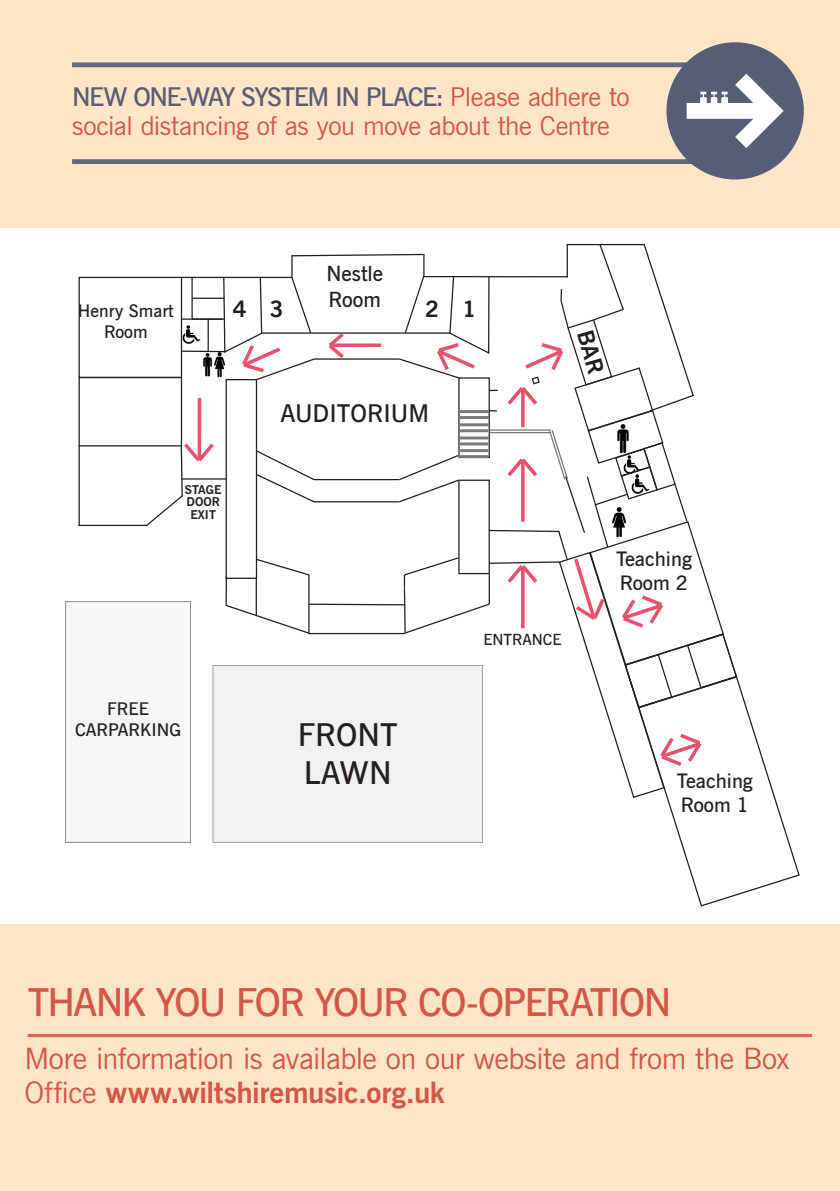
<style>
.page{position:relative;width:840px;height:1191px;background:#fff}
.page>*{position:absolute;margin:0;border:0;box-sizing:border-box;transform-origin:0 0}
.t1{font:600 38.8px "News Gothic BT";letter-spacing:-.045em;color:#d35745}
.t2{font:600 31.6px/38px "News Gothic BT";color:#231f20}
.t3{font:29.6px/33.6px "News Gothic BT";letter-spacing:-.015em;color:#d35745}
.t4{font:26px/29.4px "News Gothic BT";letter-spacing:-.015em;color:#d35745}
.t5{font:600 24.6px "News Gothic BT";color:#231f20}
.t6{font:700 22.8px "News Gothic BT";color:#231f20}
.t7{font:600 21.2px/25.4px "News Gothic BT";color:#231f20}
.t8{font:600 20.2px/24.2px "News Gothic BT";color:#231f20}
.t9{font:600 17.6px/21.2px "News Gothic BT";color:#231f20;text-align:center}
.t10{font:600 15.4px "News Gothic BT";color:#231f20}
.t11{font:700 12.4px/12.4px "News Gothic BT";color:#231f20;text-align:center}
.s1{font-weight:600;color:#575d74}
.s2{font-weight:700}
</style>
<div class="page">
<div style="left:0;top:0;width:839px;height:1191px;background:#fee5c8"></div>
<div style="left:72px;top:62px;width:695px;height:5px;background:#65687d"></div>
<div style="left:72px;top:159px;width:695px;height:5px;background:#65687d"></div>
<svg style="left:659px;top:36px;width:150px;height:150px"></svg>
<hr style="left:28px;top:1034px;width:783px;height:3px;background:#d76851">
<div style="left:0;top:228px;width:839px;height:696px;background:#fff"></div>
<div style="left:66px;top:601px;width:124px;height:241px;background:#f6f6f6"></div>
<div style="left:78px;top:277px;width:104px;height:101px;border:1px solid #231f20"></div>
<div style="left:78px;top:377px;width:104px;height:69px;border:1px solid #231f20"></div>
<hr style="left:78px;top:445px;width:2px;height:81px;background:#231f20">
<hr style="left:78px;top:525px;width:69px;height:1px;background:#231f20">
<svg style="left:145px;top:243px;width:655px;height:664px"></svg>
<p class="t4" style="left:72px;top:82px;width:559px"><span class="s1">NEW ONE-WAY SYSTEM IN PLACE:</span> Please adhere to social distancing of as you move about the Centre</p>
<p class="t9" style="left:78px;top:300px;width:97px">Henry Smart<br>Room</p>
<p class="t7" style="left:326px;top:261px;width:58px">Nestle<br>Room</p>
<p class="t6" style="left:233px;top:295px;width:15px">4</p>
<p class="t6" style="left:270px;top:295px;width:15px">3</p>
<p class="t6" style="left:425px;top:295px;width:15px">2</p>
<p class="t6" style="left:462px;top:295px;width:15px">1</p>
<p class="t11" style="left:185px;top:483px;width:38px">STAGE<br>DOOR<br>EXIT</p>
<p class="t5" style="left:280px;top:398px;width:150px">AUDITORIUM</p>
<p class="t9" style="left:75px;top:698px;width:107px">FREE<br>CARPARKING</p>
<p class="t2" style="left:298px;top:715px;width:101px">FRONT<br>LAWN</p>
<p class="t10" style="left:483px;top:630px;width:79px">ENTRANCE</p>
<p class="t8" style="left:615px;top:546px;width:77px">Teaching<br>Room 2</p>
<p class="t8" style="left:676px;top:768px;width:77px">Teaching<br>Room 1</p>
<p class="t1" style="left:28px;top:978px;width:645px">THANK YOU FOR YOUR CO-OPERATION</p>
<p class="t3" style="left:24px;top:1041px;width:766px">More information is available on our website and from the Box<br>Office <span class="s2">www.wiltshiremusic.org.uk</span></p>
</div>
